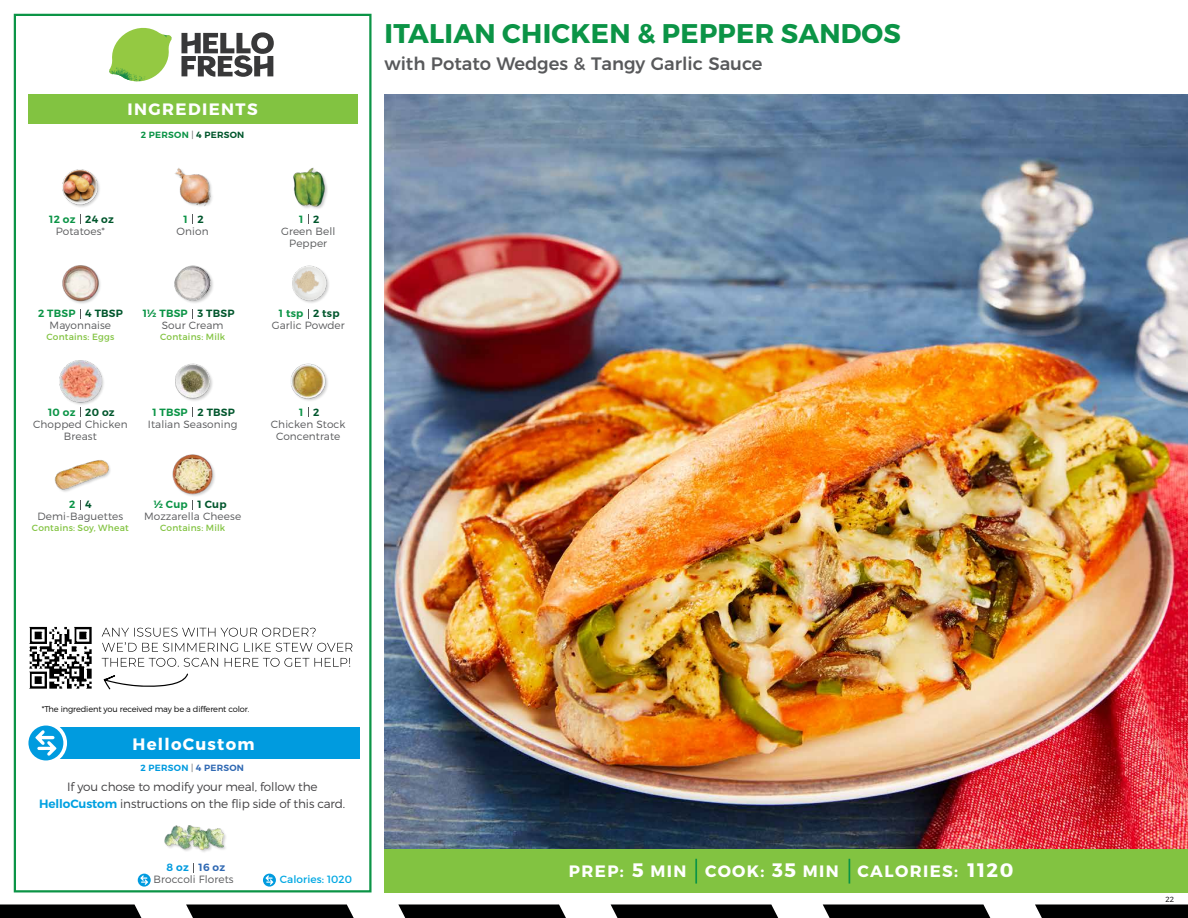
<style>
.page{position:relative;width:1188px;height:918px;background:#fff}
.page>*{position:absolute;margin:0;border:0;box-sizing:border-box;transform-origin:0 0}
.t1{font:700 27px "Montserrat";letter-spacing:.01em;color:#0b9446}
.t2{font:500 18px "Montserrat";color:#58595b}
.t3{font:700 16.5px "Montserrat";letter-spacing:.085em;color:#fff}
.t4{font:300 12px/16.5px "Montserrat";letter-spacing:-.01em;color:#414042;text-align:center}
.t5{font:300 10.5px/12px "Montserrat";letter-spacing:.01em;color:#58595b;text-align:center}
.t6{font:600 10.5px "Montserrat";letter-spacing:.02em;color:#0b9446}
.t7{font:600 10.5px "Montserrat";letter-spacing:.02em;color:#00562c}
.t8{font:10.5px "Montserrat";letter-spacing:.01em;color:#00a8e3}
.t9{font:600 10.5px "Montserrat";color:#3069b3}
.t10{font:9px "Montserrat";letter-spacing:.025em;color:#82c341}
.t11{font:600 9px "Montserrat";letter-spacing:.03em;color:#0b9446}
.t12{font:600 9px "Montserrat";letter-spacing:.03em;color:#009bdf}
.t13{font:300 8.25px "Montserrat";letter-spacing:-.015em;color:#000}
.t14{font:300 7.5px "Montserrat";color:#000}
.s1{font-weight:300;color:#58595b}
.s2{color:#00562c}
.s3{font-weight:600;color:#00a1e1}
.s4{color:#3069b3}
.s5{color:#009bdf}
.s6{font-size:19.5px}
</style>
<div class="page">
<svg style="left:0;top:904px;width:141px;height:14px;background:#0e0f0f"></svg>
<svg style="left:186px;top:904px;width:168px;height:14px;background:#131414"></svg>
<svg style="left:398px;top:904px;width:168px;height:14px;background:#131414"></svg>
<svg style="left:611px;top:904px;width:167px;height:14px;background:#121313"></svg>
<svg style="left:823px;top:904px;width:167px;height:14px;background:#121313"></svg>
<svg style="left:1035px;top:904px;width:153px;height:14px;background:#0e0f0f"></svg>
<div style="left:384px;top:849px;width:804px;height:43px;background:#82c341"></div>
<svg style="left:181px;top:32px;width:93px;height:45px"></svg>
<svg style="left:114px;top:28px;width:55px;height:36px"></svg>
<img style="left:143px;top:28px;width:29px;height:24px">
<img style="left:112px;top:48px;width:54px;height:10px">
<img style="left:109px;top:52px;width:55px;height:30px">
<img style="left:142px;top:58px;width:24px;height:23px">
<div style="left:28px;top:94px;width:330px;height:30px;background:#82c341"></div>
<div style="left:14px;top:14px;width:358px;height:878px;border:2px solid #0b9446"></div>
<img style="left:384px;top:94px;width:804px;height:755px">
<img style="left:174px;top:265px;width:39px;height:38px">
<img style="left:292px;top:265px;width:37px;height:38px">
<img style="left:175px;top:168px;width:37px;height:39px">
<img style="left:293px;top:167px;width:34px;height:42px">
<img style="left:62px;top:265px;width:39px;height:39px">
<img style="left:62px;top:169px;width:38px;height:38px">
<img style="left:175px;top:363px;width:38px;height:38px">
<img style="left:290px;top:363px;width:38px;height:38px">
<div style="left:60px;top:360px;width:46px;height:46px;background:#000;opacity:.2"></div>
<img style="left:59px;top:360px;width:47px;height:43px">
<div style="left:173px;top:454px;width:43px;height:43px;background:#000;opacity:.2"></div>
<img style="left:172px;top:454px;width:44px;height:41px">
<img style="left:54px;top:460px;width:56px;height:32px">
<div style="left:164px;top:825px;width:63px;height:29px;background:#000;opacity:.2"></div>
<img style="left:164px;top:825px;width:59px;height:29px">
<div style="left:33px;top:727px;width:327px;height:32px;background:#009bdf"></div>
<svg style="left:25px;top:722px;width:42px;height:42px"></svg>
<div style="left:28px;top:726px;width:35px;height:34px;background:#009bdf;border-radius:50%"></div>
<svg style="left:35px;top:730px;width:22px;height:26px"></svg>
<svg style="left:138px;top:874px;width:13px;height:13px"></svg>
<svg style="left:140px;top:875px;width:8px;height:10px"></svg>
<hr style="left:695px;top:859px;width:2px;height:25px;background:#0b9446">
<svg style="left:849px;top:859px;width:1px;height:25px"></svg>
<svg style="left:263px;top:874px;width:13px;height:13px"></svg>
<svg style="left:265px;top:875px;width:8px;height:10px"></svg>
<img style="left:29px;top:626px;width:63px;height:63px">
<svg style="left:104px;top:673px;width:84px;height:17px"></svg>
<svg style="left:102px;top:658px;width:248px;height:9px"></svg>
<svg style="left:102px;top:628px;width:250px;height:24px"></svg>
<h3 class="t3" style="left:128px;top:99px;width:132px">INGREDIENTS</h3>
<p class="t11" style="left:141px;top:129px;width:105px">2 PERSON <span class="s1">|</span> <span class="s2">4 PERSON</span></p>
<p class="t6" style="left:49px;top:212px;width:28px">12 oz</p>
<p class="t7" style="left:85px;top:212px;width:30px">24 oz</p>
<p class="t7" style="left:198px;top:212px;width:8px">2</p>
<p class="t7" style="left:313px;top:212px;width:8px">2</p>
<p class="t6" style="left:184px;top:212px;width:6px">1</p>
<p class="t6" style="left:299px;top:212px;width:6px">1</p>
<p class="t5" style="left:56px;top:225px;width:51px">Potatoes*</p>
<p class="t5" style="left:177px;top:225px;width:34px">Onion</p>
<p class="t5" style="left:281px;top:225px;width:56px">Green Bell<br>Pepper</p>
<p class="t6" style="left:38px;top:307px;width:39px">2 TBSP</p>
<p class="t7" style="left:85px;top:307px;width:39px">4 TBSP</p>
<p class="t6" style="left:143px;top:307px;width:46px">1½ TBSP</p>
<p class="t6" style="left:279px;top:307px;width:26px">1 tsp</p>
<p class="t7" style="left:198px;top:307px;width:38px">3 TBSP</p>
<p class="t7" style="left:313px;top:307px;width:28px">2 tsp</p>
<p class="t5" style="left:50px;top:320px;width:63px">Mayonnaise</p>
<p class="t10" style="left:46px;top:332px;width:70px">Contains: Eggs</p>
<p class="t5" style="left:162px;top:320px;width:63px">Sour Cream</p>
<p class="t10" style="left:160px;top:332px;width:67px">Contains: Milk</p>
<p class="t5" style="left:272px;top:320px;width:75px">Garlic Powder</p>
<p class="t6" style="left:48px;top:405px;width:29px">10 oz</p>
<p class="t7" style="left:85px;top:405px;width:31px">20 oz</p>
<p class="t6" style="left:152px;top:405px;width:37px">1 TBSP</p>
<p class="t6" style="left:299px;top:405px;width:6px">1</p>
<p class="t7" style="left:198px;top:405px;width:39px">2 TBSP</p>
<p class="t7" style="left:313px;top:405px;width:8px">2</p>
<p class="t5" style="left:33px;top:418px;width:96px">Chopped Chicken<br>Breast</p>
<p class="t5" style="left:148px;top:418px;width:91px">Italian Seasoning</p>
<p class="t5" style="left:271px;top:418px;width:76px">Chicken Stock<br>Concentrate</p>
<p class="t6" style="left:69px;top:498px;width:8px">2</p>
<p class="t7" style="left:85px;top:498px;width:8px">4</p>
<p class="t6" style="left:154px;top:498px;width:36px">½ Cup</p>
<p class="t7" style="left:198px;top:498px;width:31px">1 Cup</p>
<p class="t5" style="left:38px;top:510px;width:87px">Demi-Baguettes</p>
<p class="t10" style="left:32px;top:523px;width:98px">Contains: Soy, Wheat</p>
<p class="t5" style="left:144px;top:510px;width:99px">Mozzarella Cheese</p>
<p class="t10" style="left:160px;top:523px;width:67px">Contains: Milk</p>
<h1 class="t1" style="left:385px;top:17px;width:518px">ITALIAN CHICKEN &amp; PEPPER SANDOS</h1>
<h2 class="t2" style="left:384px;top:49px;width:380px">with Potato Wedges &amp; Tangy Garlic Sauce</h2>
<p class="t13" style="left:42px;top:704px;width:209px">*The ingredient you received may be a different color.</p>
<h3 class="t3" style="left:133px;top:734px;width:123px">HelloCustom</h3>
<p class="t4" style="left:39px;top:778px;width:308px">If you chose to modify your meal, follow the<br><span class="s3">HelloCustom</span> instructions on the flip side of this card.</p>
<p class="t12" style="left:141px;top:763px;width:105px">2 PERSON <span class="s1">|</span> <span class="s4">4 PERSON</span></p>
<p class="t9" style="left:167px;top:861px;width:60px"><span class="s5">8 oz</span> 16 oz</p>
<p class="t5" style="left:154px;top:873px;width:82px">Broccoli Florets</p>
<p class="t8" style="left:280px;top:873px;width:74px">Calories: 1020</p>
<h3 class="t3" style="left:569px;top:861px;width:446px">PREP: <span class="s6">5</span> MIN COOK: <span class="s6">35</span> MIN CALORIES: <span class="s6">1120</span></h3>
<p class="t14" style="left:1166px;top:895px;width:10px">22</p>
</div>
